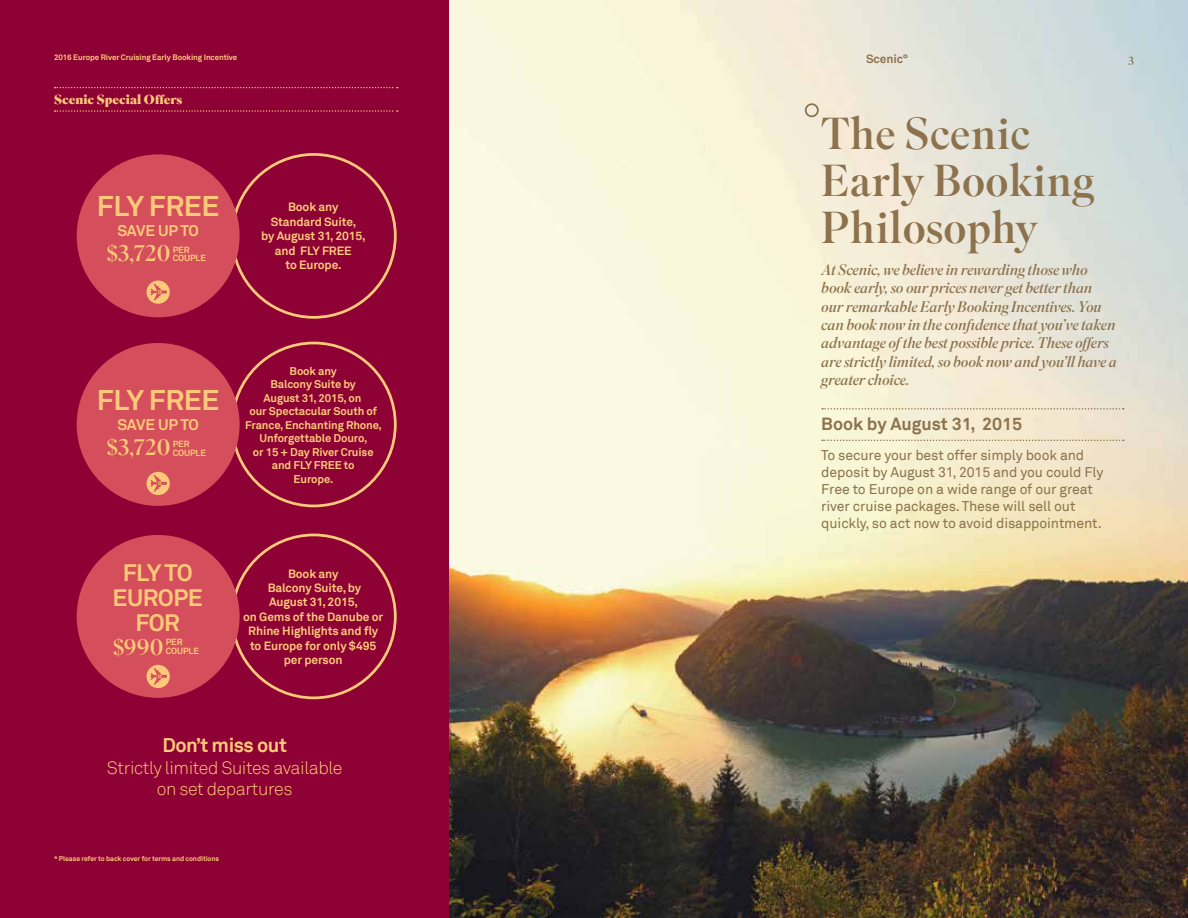
<style>
.page{position:relative;width:1188px;height:918px;background:#fff}
.page>*{position:absolute;margin:0;border:0;box-sizing:border-box;transform-origin:0 0}
.t1{font:44.7px/47.1px "Superior Title";color:#8c724d}
.t2{font:700 28.5px "Akkurat";letter-spacing:-.01em;color:#feca7a}
.t3{font:700 23.7px/24.9px "Akkurat";letter-spacing:-.02em;color:#feca7a;text-align:center}
.t4{font:22.5px "Superior Title";letter-spacing:.01em;color:#feca7a}
.t5{font:700 19.8px "Akkurat";letter-spacing:-.025em;color:#feca7a}
.t6{font:300 17.85px/21.5px "Akkurat";letter-spacing:-.025em;color:#feca7a;text-align:center}
.t7{font:700 17.7px "Akkurat";color:#8c724d}
.t8{font:700 15.45px "Akkurat";letter-spacing:-.015em;color:#feca7a}
.t9{font:italic 15.3px/18.3px "Superior Title";letter-spacing:-.01em;color:#8c724d}
.t10{font:14.1px/17px "Akkurat";letter-spacing:-.01em;color:#8c724d}
.t11{font:900 13.05px "Superior Title";color:#feca7a}
.t12{font:700 12px/14.4px "Akkurat";letter-spacing:-.01em;color:#feca7a;text-align:center}
.t13{font:700 12px "Akkurat";letter-spacing:-.01em;color:#8c724d}
.t14{font:12px "Superior Title";color:#8c724d}
.t15{font:700 11.25px/13.5px "Akkurat";letter-spacing:-.01em;color:#feca7a;text-align:center}
.t16{font:700 9px/8.2px "Akkurat";letter-spacing:-.01em;color:#feca7a}
.t17{font:700 7.95px "Akkurat";letter-spacing:-.01em;color:#feca7a}
.t18{font:700 6.9px "Akkurat";letter-spacing:-.01em;color:#feca7a}
</style>
<div class="page">
<img style="left:449px;top:0;width:739px;height:918px">
<div style="left:0;top:0;width:449px;height:918px;background:#8d0134"></div>
<div style="left:805px;top:103px;width:14px;height:14px;border:2px solid #8c724d;border-radius:50%"></div>
<svg style="left:822px;top:408px;width:302px;height:2px"></svg>
<svg style="left:822px;top:440px;width:302px;height:1px"></svg>
<svg style="left:55px;top:87px;width:343px;height:1px"></svg>
<svg style="left:55px;top:110px;width:343px;height:2px"></svg>
<div style="left:77px;top:535px;width:163px;height:163px;background:#d44e5b;border-radius:50%"></div>
<div style="left:77px;top:154px;width:163px;height:163px;background:#d44e5b;border-radius:50%"></div>
<svg style="left:147px;top:280px;width:23px;height:24px"></svg>
<div style="left:77px;top:343px;width:163px;height:163px;background:#d44e5b;border-radius:50%"></div>
<svg style="left:147px;top:472px;width:23px;height:23px"></svg>
<svg style="left:147px;top:665px;width:23px;height:23px"></svg>
<p class="t17" style="left:54px;top:52px;width:185px">2016 Europe River Cruising Early Booking Incentive</p>
<p class="t11" style="left:54px;top:91px;width:130px">Scenic Special Offers</p>
<h2 class="t2" style="left:97px;top:188px;width:124px">FLY FREE</h2>
<p class="t8" style="left:117px;top:221px;width:83px">SAVE UP TO</p>
<h3 class="t4" style="left:107px;top:240px;width:65px">$3,720</h3>
<p class="t16" style="left:173px;top:246px;width:35px">PER<br>COUPLE</p>
<p class="t12" style="left:261px;top:200px;width:106px">Book any<br>Standard Suite,<br>by August 31, 2015, and FLY FREE<br>to Europe.</p>
<h2 class="t2" style="left:97px;top:382px;width:124px">FLY FREE</h2>
<p class="t8" style="left:117px;top:415px;width:83px">SAVE UP TO</p>
<h3 class="t4" style="left:107px;top:434px;width:65px">$3,720</h3>
<p class="t16" style="left:173px;top:440px;width:35px">PER<br>COUPLE</p>
<p class="t15" style="left:245px;top:364px;width:138px">Book any<br>Balcony Suite by<br>August 31, 2015, on<br>our Spectacular South of<br>France, Enchanting Rhone,<br>Unforgettable Douro,<br>or 15 + Day River Cruise and FLY FREE to<br>Europe.</p>
<h3 class="t3" style="left:113px;top:561px;width:92px">FLY TO<br>EUROPE<br>FOR</h3>
<h3 class="t4" style="left:113px;top:634px;width:52px">$990</h3>
<p class="t16" style="left:166px;top:638px;width:35px">PER<br>COUPLE</p>
<p class="t12" style="left:243px;top:566px;width:141px">Book any<br>Balcony Suite, by<br>August 31, 2015,<br>on Gems of the Danube or<br>Rhine Highlights and fly to Europe for only $495 per person</p>
<p class="t5" style="left:162px;top:733px;width:126px">Don’t miss out</p>
<p class="t6" style="left:107px;top:757px;width:237px">Strictly limited Suites available on set departures</p>
<p class="t18" style="left:54px;top:854px;width:167px">* Please refer to back cover for terms and conditions</p>
<p class="t13" style="left:866px;top:51px;width:44px">Scenic°</p>
<p class="t14" style="left:1128px;top:52px;width:7px">3</p>
<h1 class="t1" style="left:821px;top:112px;width:275px">The Scenic<br>Early Booking<br>Philosophy</h1>
<p class="t9" style="left:821px;top:262px;width:297px">At Scenic, we believe in rewarding those who book early, so our prices never get better than our remarkable Early Booking Incentives. You can book now in the confidence that you’ve taken advantage of the best possible price. These offers are strictly limited, so book now and you’ll have a greater choice.</p>
<p class="t7" style="left:821px;top:412px;width:203px">Book by August 31, 2015</p>
<p class="t10" style="left:821px;top:447px;width:284px">To secure your best offer simply book and deposit by August 31, 2015 and you could Fly Free to Europe on a wide range of our great river cruise packages. These will sell out quickly, so act now to avoid disappointment.</p>
</div>
